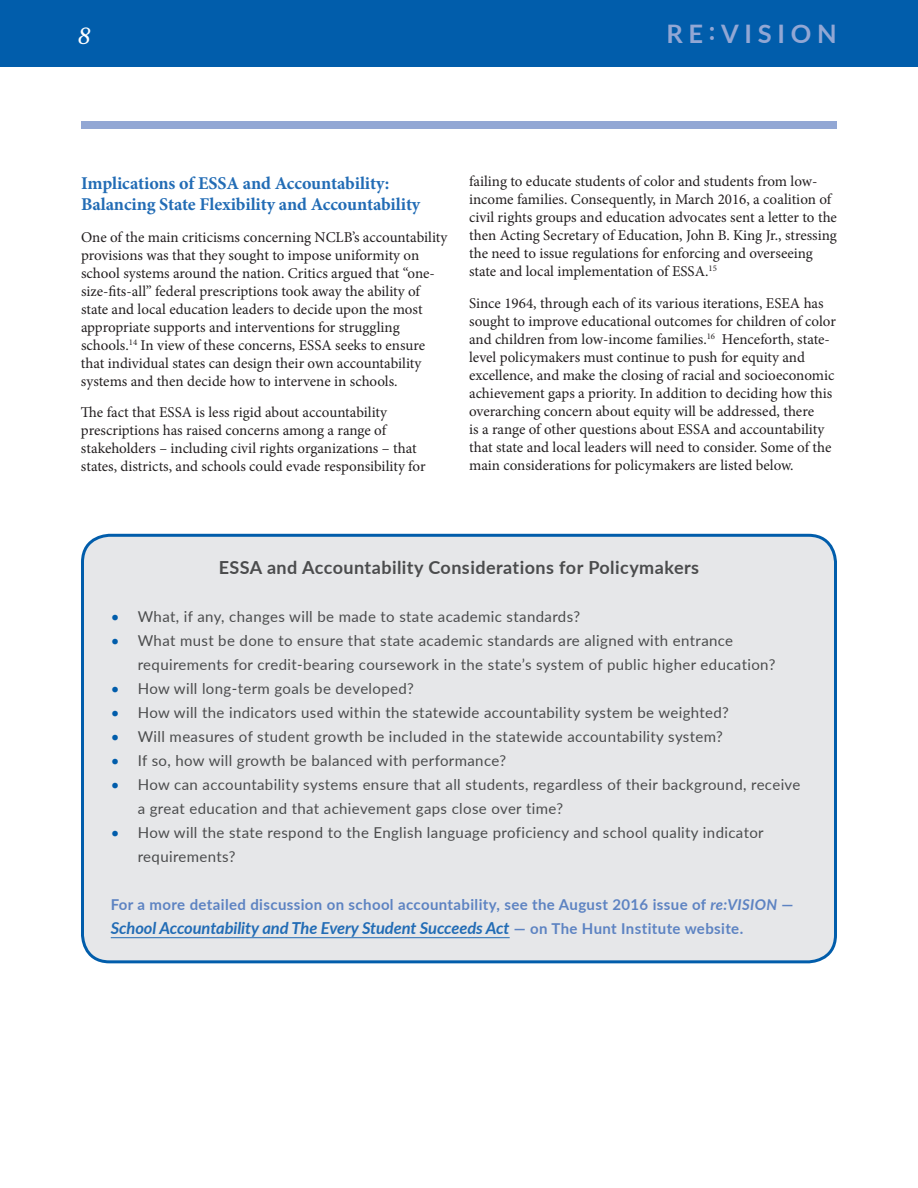
<style>
.page{position:relative;width:918px;height:1188px;background:#fff}
.page>*{position:absolute;margin:0;border:0;box-sizing:border-box;transform-origin:0 0}
.t1{font:700 25.5px "Lato";letter-spacing:.225em;color:#92a7d4}
.t2{font:italic 21px "Libre Baskerville";color:#fff}
.t3{font:700 18px/21.6px "Minion Pro";letter-spacing:-.005em;color:#226cb5}
.t4{font:700 18px "Lato";letter-spacing:.025em;color:#4b4c4d}
.t5{font:italic 700 16.5px "Lato";letter-spacing:-.005em;color:#226cb5}
.t6{font:15px/18px "Minion Pro";color:#231f20}
.t7{font:15px/24px "Lato";letter-spacing:.025em;color:#4b4c4d}
.t8{font:700 15px "Lato";letter-spacing:.025em;color:#5d83c2}
.s1{color:#015dab}
.s2{font-style:italic}
.s3{font-style:normal;font-size:15px;color:#5d83c2}
</style>
<div class="page">
<div style="left:0;top:0;width:918px;height:68px;background:#015dab"></div>
<div style="left:81px;top:122px;width:756px;height:7px;background:#92a7d4"></div>
<div style="left:82px;top:535px;width:754px;height:427px;background:#e6e7e9;border-radius:27px"></div>
<div style="left:81px;top:534px;width:756px;height:429px;border:3px solid #015dab;border-radius:27px"></div>
<hr style="left:111px;top:937px;width:399px;height:1px;background:#226cb5">
<h2 class="t2" style="left:78px;top:24px;width:15px">8</h2>
<h1 class="t1" style="left:666px;top:15px;width:172px">RE:VISION</h1>
<p class="t3" style="left:81px;top:172px;width:341px">Implications of ESSA and Accountability:<br>Balancing State Flexibility and Accountability</p>
<p class="t6" style="left:81px;top:228px;width:368px">One of the main criticisms concerning NCLB’s accountability provisions was that they sought to impose uniformity on school systems around the nation. Critics argued that “one&shy;size-fits-all” federal prescriptions took away the ability of state and local education leaders to decide upon the most appropriate supports and interventions for struggling schools.<sup>14</sup> In view of these concerns, ESSA seeks to ensure that individual states can design their own accountability systems and then decide how to intervene in schools.</p>
<p class="t6" style="left:81px;top:403px;width:346px">The fact that ESSA is less rigid about accountability prescriptions has raised concerns among a range of stakeholders – including civil rights organizations – that states, districts, and schools could evade responsibility for</p>
<p class="t6" style="left:469px;top:173px;width:369px">failing to educate students of color and students from low&shy;income families. Consequently, in March 2016, a coalition of civil rights groups and education advocates sent a letter to the then Acting Secretary of Education, John B. King Jr., stressing the need to issue regulations for enforcing and overseeing state and local implementation of ESSA.<sup>15</sup></p>
<p class="t6" style="left:469px;top:294px;width:368px">Since 1964, through each of its various iterations, ESEA has sought to improve educational outcomes for children of color and children from low-income families.<sup>16</sup> Henceforth, state&shy;level policymakers must continue to push for equity and excellence, and make the closing of racial and socioeconomic achievement gaps a priority. In addition to deciding how this overarching concern about equity will be addressed, there<br>is a range of other questions about ESSA and accountability that state and local leaders will need to consider. Some of the main considerations for policymakers are listed below.</p>
<p class="t4" style="left:219px;top:554px;width:482px">ESSA and Accountability Considerations for Policymakers</p>
<p class="t7" style="left:111px;top:604px;width:471px"><span class="s1">•</span> What, if any, changes will be made to state academic standards?</p>
<p class="t7" style="left:138px;top:628px;width:639px;text-indent:-27px"><span class="s1">•</span> What must be done to ensure that state academic standards are aligned with entrance requirements for credit-bearing coursework in the state’s system of public higher education?</p>
<p class="t7" style="left:111px;top:676px;width:305px"><span class="s1">•</span> How will long-term goals be developed?</p>
<p class="t7" style="left:111px;top:700px;width:620px"><span class="s1">•</span> How will the indicators used within the statewide accountability system be weighted?</p>
<p class="t7" style="left:111px;top:724px;width:614px"><span class="s1">•</span> Will measures of student growth be included in the statewide accountability system?</p>
<p class="t7" style="left:111px;top:748px;width:397px"><span class="s1">•</span> If so, how will growth be balanced with performance?</p>
<p class="t7" style="left:138px;top:772px;width:664px;text-indent:-27px"><span class="s1">•</span> How can accountability systems ensure that all students, regardless of their background, receive a great education and that achievement gaps close over time?</p>
<p class="t7" style="left:138px;top:820px;width:627px;text-indent:-27px"><span class="s1">•</span> How will the state respond to the English language proficiency and school quality indicator requirements?</p>
<p class="t8" style="left:111px;top:893px;width:684px">For a more detailed discussion on school accountability, see the August 2016 issue of <span class="s2">re:VISION</span> —</p>
<p class="t5" style="left:111px;top:916px;width:634px">School Accountability and The Every Student Succeeds Act <span class="s3">— on The Hunt Institute website.</span></p>
</div>
